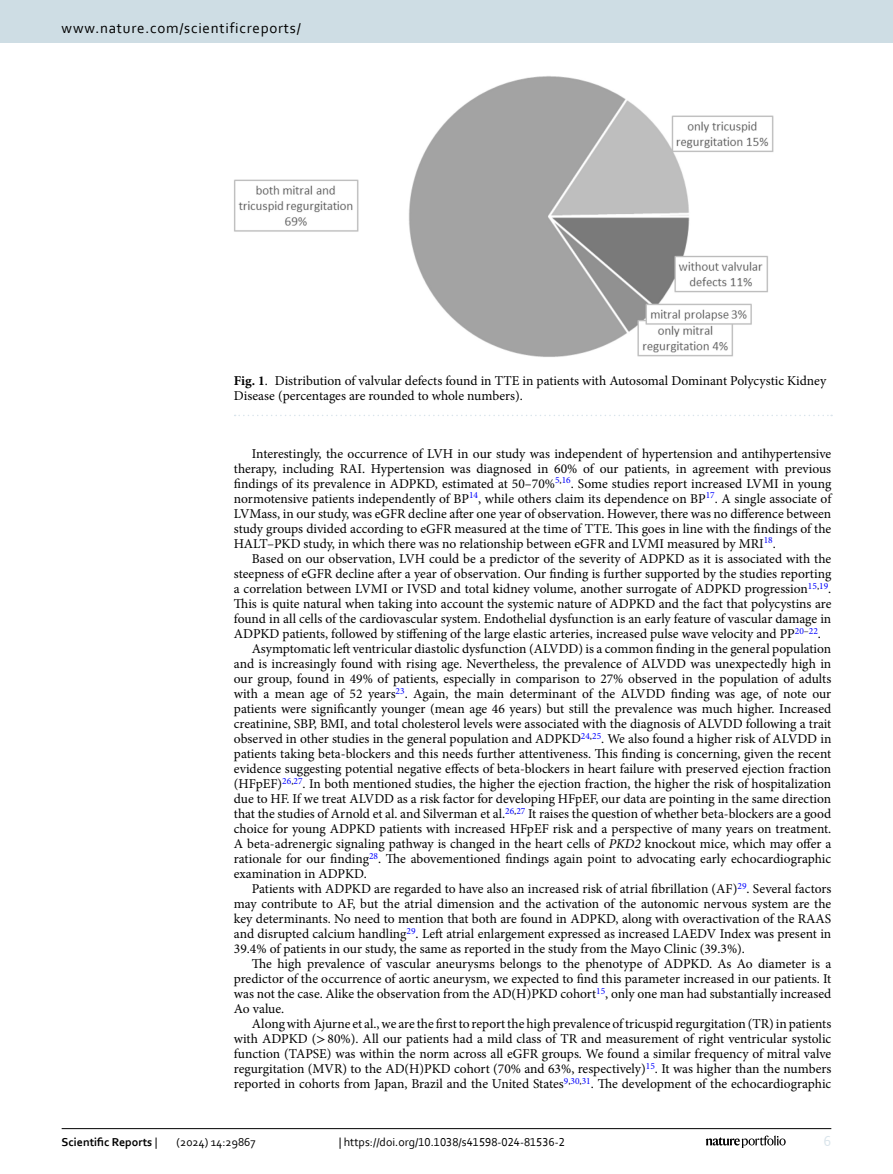
<style>
.page{position:relative;width:893px;height:1174px;background:#fff}
.page>*{position:absolute;margin:0;border:0;box-sizing:border-box;transform-origin:0 0}
.t1{font:15px "Corbel";letter-spacing:.05em;color:#000}
.t2{font:15px "Corbel";color:#d9e4eb}
.Body_Text_Indent{font:13.5px/15px "Minion Pro";color:#000;text-align:justify}
.Figure_Caption{font:13.5px/15px "Minion Pro";color:#000}
.t3{font:12px "Corbel";color:#000}
.t4{font:700 12px "Corbel";color:#000}
.s1{font-weight:700}
.s2{font-style:italic}
.s3{font-family:"STIX"}
.s4{font-weight:400}
</style>
<div class="page">
<img style="left:234px;top:76px;width:539px;height:281px">
<svg style="left:235px;top:415px;width:597px;height:1px"></svg>
<hr style="left:62px;top:1128px;width:769px;height:1px;background:#000">
<svg style="left:706px;top:1135px;width:80px;height:12px"></svg>
<div style="left:0;top:0;width:893px;height:43px;background:#cedde4"></div>
<p class="t1" style="left:62px;top:18px;width:241px">www.nature.com/scientificreports/</p>
<p class="Figure_Caption" style="left:234px;top:373px;width:594px"><span class="s1">Fig. 1</span>. Distribution of valvular defects found in TTE in patients with Autosomal Dominant Polycystic Kidney<br>Disease (percentages are rounded to whole numbers).</p>
<p class="Body_Text_Indent" style="left:234px;top:446px;width:599px;text-indent:18px">Interestingly, the occurrence of LVH in our study was independent of hypertension and antihypertensive therapy, including RAI. Hypertension was diagnosed in 60% of our patients, in agreement with previous findings of its prevalence in ADPKD, estimated at 50–70%<sup>5</sup><sup>,</sup><sup>16</sup>. Some studies report increased LVMI in young normotensive patients independently of BP<sup>14</sup>, while others claim its dependence on BP<sup>17</sup>. A single associate of LVMass, in our study, was eGFR decline after one year of observation. However, there was no difference between study groups divided according to eGFR measured at the time of TTE. This goes in line with the findings of the HALT–PKD study, in which there was no relationship between eGFR and LVMI measured by MRI<sup>18</sup>.</p>
<p class="Body_Text_Indent" style="left:234px;top:551px;width:599px;text-indent:18px">Based on our observation, LVH could be a predictor of the severity of ADPKD as it is associated with the steepness of eGFR decline after a year of observation. Our finding is further supported by the studies reporting a correlation between LVMI or IVSD and total kidney volume, another surrogate of ADPKD progression<sup>15</sup><sup>,</sup><sup>19</sup>.<br>This is quite natural when taking into account the systemic nature of ADPKD and the fact that polycystins are found in all cells of the cardiovascular system. Endothelial dysfunction is an early feature of vascular damage in ADPKD patients, followed by stiffening of the large elastic arteries, increased pulse wave velocity and PP<sup>20</sup><sup>–</sup><sup>22</sup>.</p>
<p class="Body_Text_Indent" style="left:234px;top:641px;width:599px;text-indent:18px">Asymptomatic left ventricular diastolic dysfunction (ALVDD) is a common finding in the general population and is increasingly found with rising age. Nevertheless, the prevalence of ALVDD was unexpectedly high in our group, found in 49% of patients, especially in comparison to 27% observed in the population of adults with a mean age of 52 years<sup>23</sup>. Again, the main determinant of the ALVDD finding was age, of note our patients were significantly younger (mean age 46 years) but still the prevalence was much higher. Increased creatinine, SBP, BMI, and total cholesterol levels were associated with the diagnosis of ALVDD following a trait observed in other studies in the general population and ADPKD<sup>24</sup><sup>,</sup><sup>25</sup>. We also found a higher risk of ALVDD in patients taking beta-blockers and this needs further attentiveness. This finding is concerning, given the recent evidence suggesting potential negative effects of beta-blockers in heart failure with preserved ejection fraction (HFpEF)<sup>26</sup><sup>,</sup><sup>27</sup>. In both mentioned studies, the higher the ejection fraction, the higher the risk of hospitalization due to HF. If we treat ALVDD as a risk factor for developing HFpEF, our data are pointing in the same direction that the studies of Arnold et al. and Silverman et al.<sup>26</sup><sup>,</sup><sup>27</sup> It raises the question of whether beta-blockers are a good choice for young ADPKD patients with increased HFpEF risk and a perspective of many years on treatment.<br>A beta-adrenergic signaling pathway is changed in the heart cells of <span class="s2">PKD2</span> knockout mice, which may offer a rationale for our finding<sup>28</sup>. The abovementioned findings again point to advocating early echocardiographic examination in ADPKD.</p>
<p class="Body_Text_Indent" style="left:234px;top:881px;width:599px;text-indent:18px">Patients with ADPKD are regarded to have also an increased risk of atrial fibrillation (AF)<sup>29</sup>. Several factors may contribute to AF, but the atrial dimension and the activation of the autonomic nervous system are the key determinants. No need to mention that both are found in ADPKD, along with overactivation of the RAAS and disrupted calcium handling<sup>29</sup>. Left atrial enlargement expressed as increased LAEDV Index was present in 39.4% of patients in our study, the same as reported in the study from the Mayo Clinic (39.3%).</p>
<p class="Body_Text_Indent" style="left:234px;top:956px;width:599px;text-indent:18px">The high prevalence of vascular aneurysms belongs to the phenotype of ADPKD. As Ao diameter is a predictor of the occurrence of aortic aneurysm, we expected to find this parameter increased in our patients. It was not the case. Alike the observation from the AD(H)PKD cohort<sup>15</sup>, only one man had substantially increased Ao value.</p>
<p class="Body_Text_Indent" style="left:234px;top:1016px;width:599px;text-indent:18px">Along with Ajurne et al., we are the first to report the high prevalence of tricuspid regurgitation (TR) in patients with ADPKD (<span class="s3">&gt;</span>80%). All our patients had a mild class of TR and measurement of right ventricular systolic function (TAPSE) was within the norm across all eGFR groups. We found a similar frequency of mitral valve regurgitation (MVR) to the AD(H)PKD cohort (70% and 63%, respectively)<sup>15</sup>. It was higher than the numbers reported in cohorts from Japan, Brazil and the United States<sup>9</sup><sup>,</sup><sup>30</sup><sup>,</sup><sup>31</sup>. The development of the echocardiographic</p>
<p class="t4" style="left:62px;top:1134px;width:97px">Scientific Reports <span class="s4">|</span></p>
<p class="t3" style="left:177px;top:1134px;width:81px">(2024) 14:29867</p>
<p class="t3" style="left:339px;top:1134px;width:228px">| https://doi.org/10.1038/s41598-024-81536-2</p>
<p class="t2" style="left:824px;top:1132px;width:9px">6</p>
</div>
